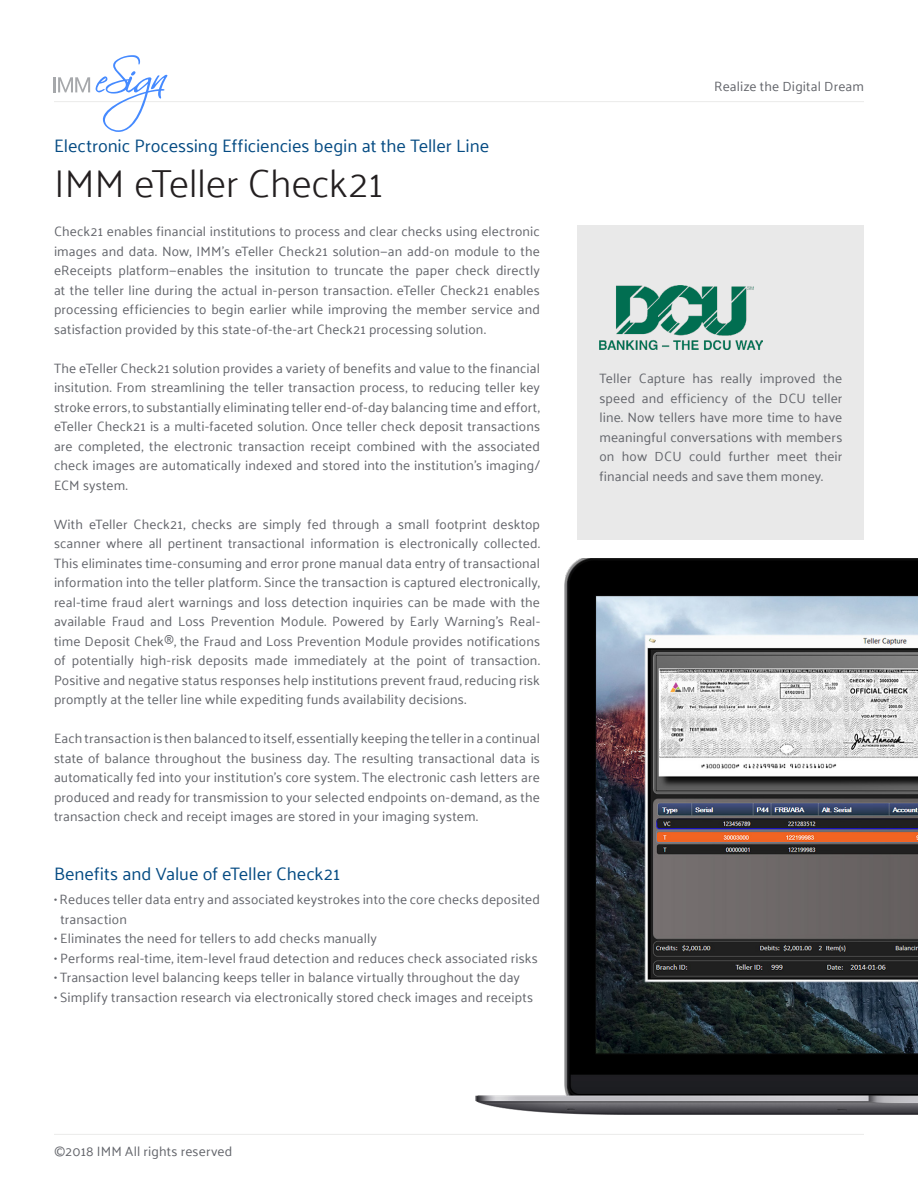
<style>
.page{position:relative;width:918px;height:1188px;background:#fff}
.page>*{position:absolute;margin:0;border:0;box-sizing:border-box;transform-origin:0 0}
.t1{font:300 39px "Palanquin";letter-spacing:-.01em;color:#231f20}
.Body_Header{font:18px "Palanquin";letter-spacing:-.005em;color:#054b83}
.Body{font:13.5px/19.5px "Palanquin";letter-spacing:.01em;color:#63656b;text-align:justify}
</style>
<div class="page">
<img style="left:475px;top:559px;width:443px;height:556px">
<div style="left:578px;top:226px;width:286px;height:314px;background:#e9e9e9"></div>
<img style="left:599px;top:285px;width:163px;height:64px">
<hr style="left:54px;top:101px;width:810px;height:1px;background:#ebebea">
<svg style="left:54px;top:77px;width:36px;height:15px"></svg>
<svg style="left:96px;top:55px;width:71px;height:77px"></svg>
<hr style="left:54px;top:1134px;width:810px;height:1px;background:#ebebea">
<p class="Body_Header" style="left:54px;top:135px;width:437px">Electronic Processing Efficiencies begin at the Teller Line</p>
<p class="t1" style="left:54px;top:161px;width:331px">IMM eTeller Check21</p>
<p class="Body" style="left:54px;top:222px;width:488px">Check21 enables financial institutions to process and clear checks using electronic images and data. Now, IMM’s eTeller Check21 solution—an add-on module to the eReceipts platform—enables the insitution to truncate the paper check directly at the teller line during the actual in-person transaction. eTeller Check21 enables processing efficiencies to begin earlier while improving the member service and satisfaction provided by this state-of-the-art Check21 processing solution.</p>
<p class="Body" style="left:54px;top:358px;width:488px">The eTeller Check21 solution provides a variety of benefits and value to the financial insitution. From streamlining the teller transaction process, to reducing teller key stroke errors, to substantially eliminating teller end-of-day balancing time and effort, eTeller Check21 is a multi-faceted solution. Once teller check deposit transactions are completed, the electronic transaction receipt combined with the associated check images are automatically indexed and stored into the institution’s imaging/ ECM system.</p>
<p class="Body" style="left:54px;top:514px;width:488px">With eTeller Check21, checks are simply fed through a small footprint desktop scanner where all pertinent transactional information is electronically collected.<br>This eliminates time-consuming and error prone manual data entry of transactional information into the teller platform. Since the transaction is captured electronically, real-time fraud alert warnings and loss detection inquiries can be made with the available Fraud and Loss Prevention Module. Powered by Early Warning’s Real&shy;time Deposit Chek®, the Fraud and Loss Prevention Module provides notifications of potentially high-risk deposits made immediately at the point of transaction.<br>Positive and negative status responses help institutions prevent fraud, reducing risk promptly at the teller line while expediting funds availability decisions.</p>
<p class="Body" style="left:54px;top:729px;width:488px">Each transaction is then balanced to itself, essentially keeping the teller in a continual state of balance throughout the business day. The resulting transactional data is automatically fed into your institution’s core system. The electronic cash letters are produced and ready for transmission to your selected endpoints on-demand, as the transaction check and receipt images are stored in your imaging system.</p>
<p class="Body_Header" style="left:54px;top:863px;width:288px">Benefits and Value of eTeller Check21</p>
<p class="Body" style="left:60px;top:890px;width:481px;text-indent:-6px">• Reduces teller data entry and associated keystrokes into the core checks deposited transaction</p>
<p class="Body" style="left:54px;top:929px;width:325px">• Eliminates the need for tellers to add checks manually</p>
<p class="Body" style="left:54px;top:949px;width:485px">• Performs real-time, item-level fraud detection and reduces check associated risks</p>
<p class="Body" style="left:54px;top:968px;width:468px">• Transaction level balancing keeps teller in balance virtually throughout the day</p>
<p class="Body" style="left:54px;top:988px;width:481px">• Simplify transaction research via electronically stored check images and receipts</p>
<p class="Body" style="left:54px;top:1141px;width:180px">©2018 IMM All rights reserved</p>
<p class="Body" style="left:714px;top:77px;width:151px">Realize the Digital Dream</p>
<p class="Body" style="left:599px;top:369px;width:244px">Teller Capture has really improved the speed and efficiency of the DCU teller line. Now tellers have more time to have meaningful conversations with members on how DCU could further meet their financial needs and save them money.</p>
</div>
